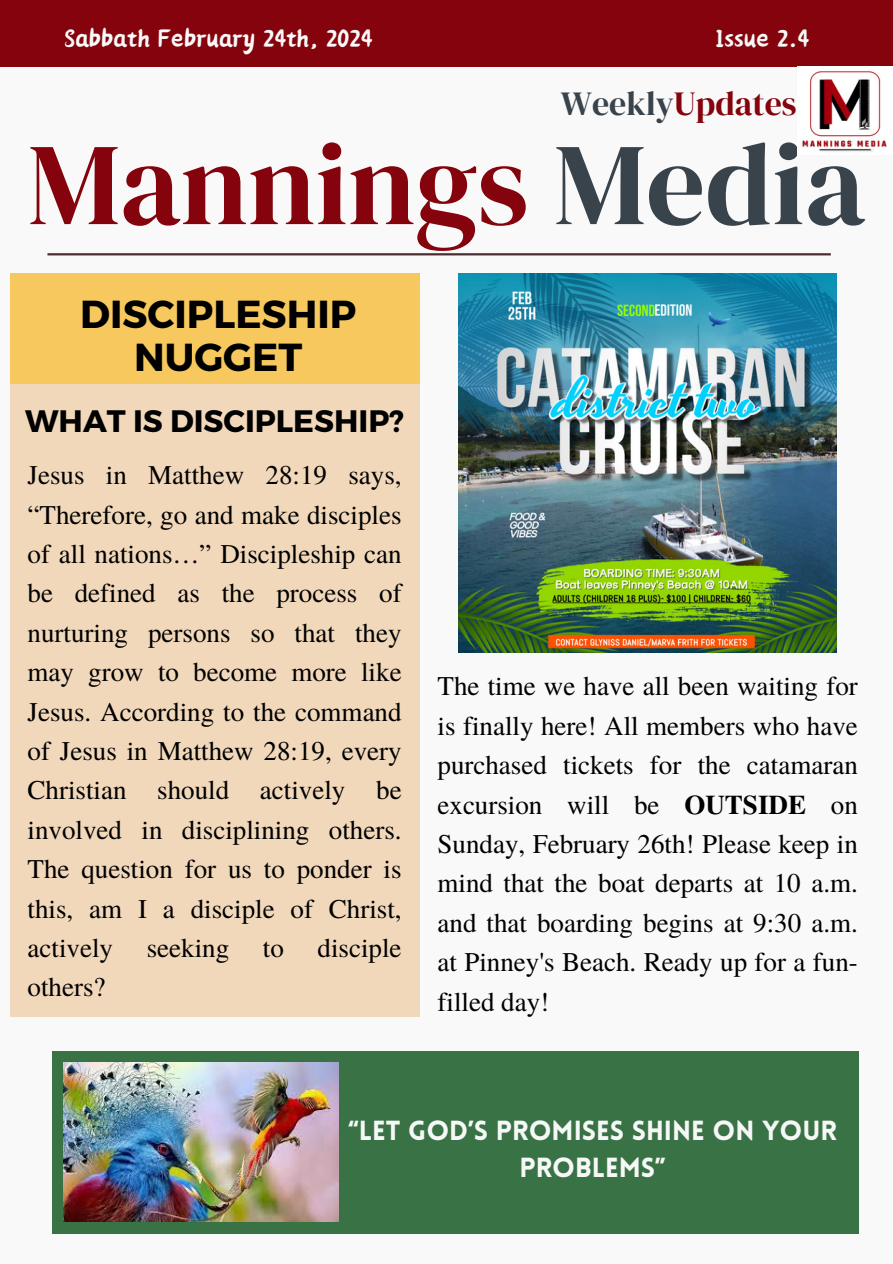
<style>
.page{position:relative;width:893px;height:1264px;background:#fff}
.page>*{position:absolute;margin:0;border:0;box-sizing:border-box;transform-origin:0 0}
.t1{font:116.55px "DM Serif Display";color:#84030c}
.t2{font:700 39px/42.8px "Montserrat";color:#000;text-align:center}
.t3{font:33.9px "DM Serif Display";color:#84030c}
.t4{font:700 31.05px "Montserrat";color:#000}
.t5{font:30.6px "Canva Li";color:#f9f9f9}
.t6{font:30.6px "Canva Li";color:#f6f8f7}
.t7{font:27px/39.3px "Te X Gyre Termes";color:#000;text-align:justify}
.t8{font:900 27px/37.2px "Lovelo";color:#f6f8f7;text-align:center}
.s1{color:#39434c}
.s2{font-weight:700}
</style>
<div class="page">
<div style="left:0;top:0;width:892px;height:1263px;background:#f9f9f9"></div>
<div style="left:0;top:0;width:892px;height:67px;background:#84030c"></div>
<hr style="left:47px;top:253px;width:783px;height:2px;background:#4b2e30">
<img style="left:802px;top:71px;width:85px;height:81px">
<div style="left:52px;top:1050px;width:806px;height:183px;background:#387245"></div>
<img style="left:458px;top:273px;width:378px;height:379px">
<div style="left:10px;top:384px;width:409px;height:632px;background:#f2d8ba"></div>
<div style="left:10px;top:273px;width:409px;height:111px;background:#f7c85d"></div>
<img style="left:63px;top:1062px;width:276px;height:159px">
<h2 class="t5" style="left:64px;top:26px;width:310px">Sabbath February 24th, 2024</h2>
<h3 class="t6" style="left:715px;top:26px;width:95px">Issue 2.4</h3>
<h4 class="t3" style="left:561px;top:80px;width:237px"><span class="s1">Weekly</span>Updates</h4>
<h4 class="t1" style="left:28px;top:103px;width:838px">Mannings <span class="s1">Media</span></h4>
<p class="t2" style="left:80px;top:291px;width:278px">DISCIPLESHIP<br>NUGGET</p>
<p class="t4" style="left:25px;top:401px;width:380px">WHAT IS DISCIPLESHIP?</p>
<h5 class="t7" style="left:28px;top:454px;width:375px">Jesus in Matthew 28:19 says, “Therefore, go and make disciples of all nations…” Discipleship can be defined as the process of nurturing persons so that they may grow to become more like Jesus. According to the command of Jesus in Matthew 28:19, every Christian should actively be involved in disciplining others.<br>The question for us to ponder is this, am I a disciple of Christ, actively seeking to disciple others?</h5>
<p class="t7" style="left:437px;top:665px;width:422px">The time we have all been waiting for is finally here! All members who have purchased tickets for the catamaran excursion will be <span class="s2">OUTSIDE</span> on Sunday, February 26th! Please keep in mind that the boat departs at 10 a.m. and that boarding begins at 9:30 a.m. at Pinney's Beach. Ready up for a fun&shy;filled day!</p>
<p class="t8" style="left:348px;top:1114px;width:490px">“LET GOD’S PROMISES SHINE ON YOUR<br>PROBLEMS”</p>
</div>
